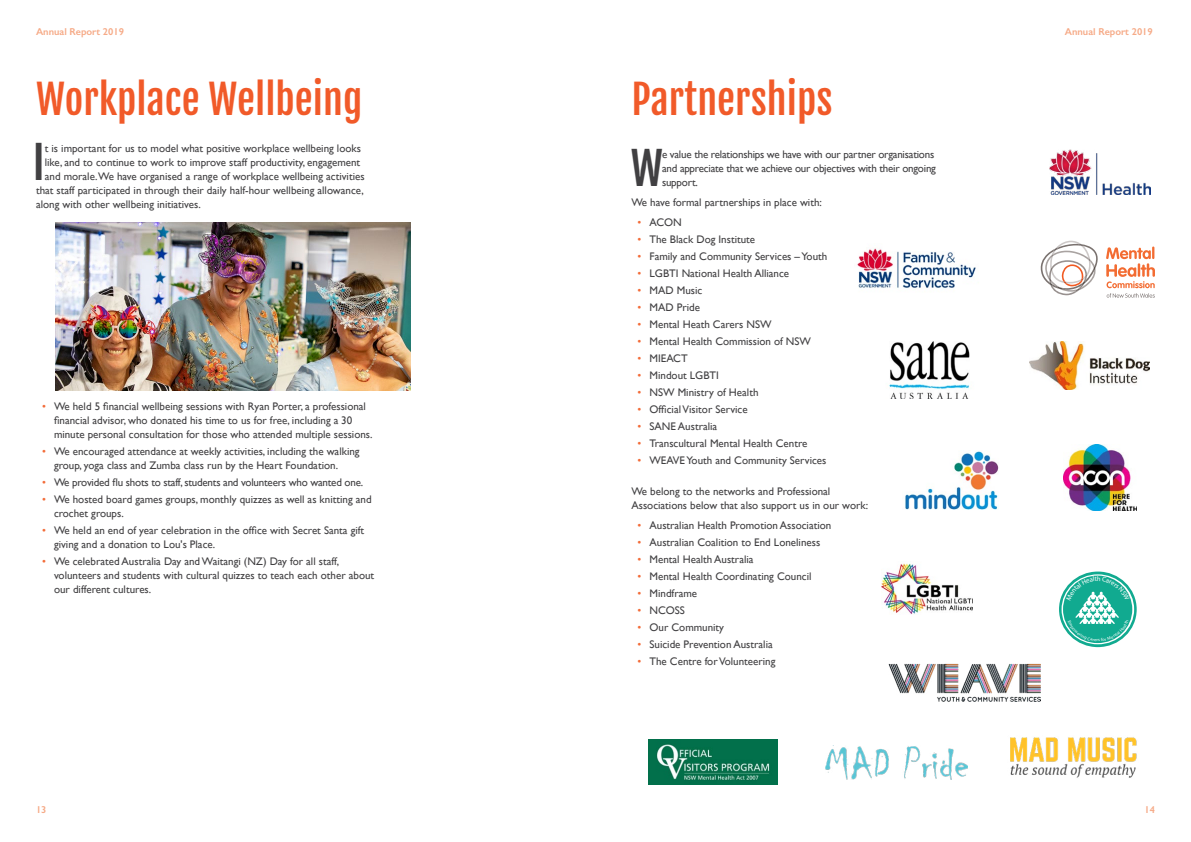
<style>
.page{position:relative;width:1191px;height:842px;background:#fff}
.page>*{position:absolute;margin:0;border:0;box-sizing:border-box;transform-origin:0 0}
.t1{font:44.6px "Fjalla One";color:#414042}
.t2{font:40px "Fjalla One";color:#f15a29}
.t3{font:11px/14px "Gill Sans";color:#414042}
.t4{font:11px/14px "Gill Sans";letter-spacing:-.02em;color:#414042}
.t5{font:600 10px "Gill Sans";color:#f6aa87}
.s1{color:#f36c39}
</style>
<div class="page">
<img style="left:905px;top:451px;width:94px;height:58px">
<img style="left:55px;top:222px;width:356px;height:169px">
<svg style="left:1106px;top:247px;width:49px;height:51px"></svg>
<svg style="left:1040px;top:241px;width:58px;height:54px"></svg>
<img style="left:1063px;top:445px;width:73px;height:66px">
<img style="left:1029px;top:341px;width:120px;height:48px">
<img style="left:857px;top:248px;width:119px;height:40px">
<img style="left:881px;top:563px;width:91px;height:51px">
<img style="left:649px;top:740px;width:129px;height:44px">
<img style="left:1049px;top:150px;width:101px;height:45px">
<img style="left:889px;top:663px;width:151px;height:38px">
<img style="left:889px;top:341px;width:81px;height:57px">
<img style="left:826px;top:745px;width:141px;height:34px">
<img style="left:1010px;top:737px;width:127px;height:41px">
<svg style="left:1059px;top:571px;width:77px;height:76px"></svg>
<p class="t5" style="left:36px;top:26px;width:89px">Annual Report 2019</p>
<h2 class="t2" style="left:36px;top:75px;width:328px">Workplace Wellbeing</h2>
<h1 class="t1" style="left:33px;top:135px;width:13px">I</h1>
<p class="t3" style="left:45px;top:141px;width:318px">t is important for us to model what positive workplace wellbeing looks</p>
<p class="t3" style="left:45px;top:155px;width:317px">like, and to continue to work to improve staff productivity, engagement</p>
<p class="t3" style="left:45px;top:169px;width:321px">and morale.We have organised a range of workplace wellbeing activities</p>
<p class="t3" style="left:36px;top:183px;width:329px">that staff participated in through their daily half-hour wellbeing allowance,</p>
<p class="t3" style="left:36px;top:197px;width:166px">along with other wellbeing initiatives.</p>
<p class="t3" style="left:54px;top:399px;width:320px;text-indent:-12px"><span class="s1">•</span> We held 5 financial wellbeing sessions with Ryan Porter, a professional financial advisor, who donated his time to us for free, including a 30 minute personal consultation for those who attended multiple sessions.</p>
<p class="t3" style="left:54px;top:444px;width:307px;text-indent:-12px"><span class="s1">•</span> We encouraged attendance at weekly activities, including the walking group, yoga class and Zumba class run by the Heart Foundation.</p>
<p class="t4" style="left:42px;top:475px;width:323px"><span class="s1">•</span> We provided flu shots to staff, students and volunteers who wanted one.</p>
<p class="t3" style="left:54px;top:492px;width:319px;text-indent:-12px"><span class="s1">•</span> We hosted board games groups, monthly quizzes as well as knitting and crochet groups.</p>
<p class="t3" style="left:54px;top:523px;width:312px;text-indent:-12px"><span class="s1">•</span> We held an end of year celebration in the office with Secret Santa gift giving and a donation to Lou's Place.</p>
<p class="t3" style="left:54px;top:554px;width:322px;text-indent:-12px"><span class="s1">•</span> We celebrated Australia Day and Waitangi (NZ) Day for all staff, volunteers and students with cultural quizzes to teach each other about our different cultures.</p>
<h2 class="t2" style="left:631px;top:75px;width:202px">Partnerships</h2>
<h1 class="t1" style="left:630px;top:141px;width:34px">W</h1>
<p class="t4" style="left:662px;top:147px;width:275px">e value the relationships we have with our partner organisations and appreciate that we achieve our objectives with their ongoing support.</p>
<p class="t3" style="left:631px;top:195px;width:192px">We have formal partnerships in place with:</p>
<p class="t3" style="left:637px;top:215px;width:46px"><span class="s1">•</span> ACON</p>
<p class="t3" style="left:637px;top:232px;width:119px"><span class="s1">•</span> The Black Dog Institute</p>
<p class="t3" style="left:637px;top:249px;width:191px"><span class="s1">•</span> Family and Community Services – Youth</p>
<p class="t3" style="left:637px;top:266px;width:153px"><span class="s1">•</span> LGBTI National Health Alliance</p>
<p class="t3" style="left:637px;top:283px;width:66px"><span class="s1">•</span> MAD Music</p>
<p class="t3" style="left:637px;top:300px;width:64px"><span class="s1">•</span> MAD Pride</p>
<p class="t3" style="left:637px;top:317px;width:136px"><span class="s1">•</span> Mental Heath Carers NSW</p>
<p class="t3" style="left:637px;top:334px;width:175px"><span class="s1">•</span> Mental Health Commission of NSW</p>
<p class="t3" style="left:637px;top:351px;width:52px"><span class="s1">•</span> MIEACT</p>
<p class="t3" style="left:637px;top:368px;width:83px"><span class="s1">•</span> Mindout LGBTI</p>
<p class="t3" style="left:637px;top:385px;width:122px"><span class="s1">•</span> NSW Ministry of Health</p>
<p class="t3" style="left:637px;top:402px;width:112px"><span class="s1">•</span> Official Visitor Service</p>
<p class="t3" style="left:637px;top:419px;width:81px"><span class="s1">•</span> SANE Australia</p>
<p class="t3" style="left:637px;top:436px;width:171px"><span class="s1">•</span> Transcultural Mental Health Centre</p>
<p class="t3" style="left:637px;top:453px;width:190px"><span class="s1">•</span> WEAVE Youth and Community Services</p>
<p class="t3" style="left:631px;top:484px;width:238px">We belong to the networks and Professional<br>Associations below that also support us in our work:</p>
<p class="t3" style="left:637px;top:518px;width:195px"><span class="s1">•</span> Australian Health Promotion Association</p>
<p class="t3" style="left:637px;top:535px;width:184px"><span class="s1">•</span> Australian Coalition to End Loneliness</p>
<p class="t3" style="left:637px;top:552px;width:118px"><span class="s1">•</span> Mental Health Australia</p>
<p class="t3" style="left:637px;top:569px;width:175px"><span class="s1">•</span> Mental Health Coordinating Council</p>
<p class="t3" style="left:637px;top:586px;width:61px"><span class="s1">•</span> Mindframe</p>
<p class="t3" style="left:637px;top:603px;width:49px"><span class="s1">•</span> NCOSS</p>
<p class="t3" style="left:637px;top:620px;width:88px"><span class="s1">•</span> Our Community</p>
<p class="t3" style="left:637px;top:637px;width:137px"><span class="s1">•</span> Suicide Prevention Australia</p>
<p class="t3" style="left:637px;top:654px;width:139px"><span class="s1">•</span> The Centre for Volunteering</p>
<p class="t5" style="left:1064px;top:26px;width:89px">Annual Report 2019</p>
<p class="t5" style="left:36px;top:804px;width:12px">13</p>
<p class="t5" style="left:1144px;top:804px;width:12px">14</p>
</div>
